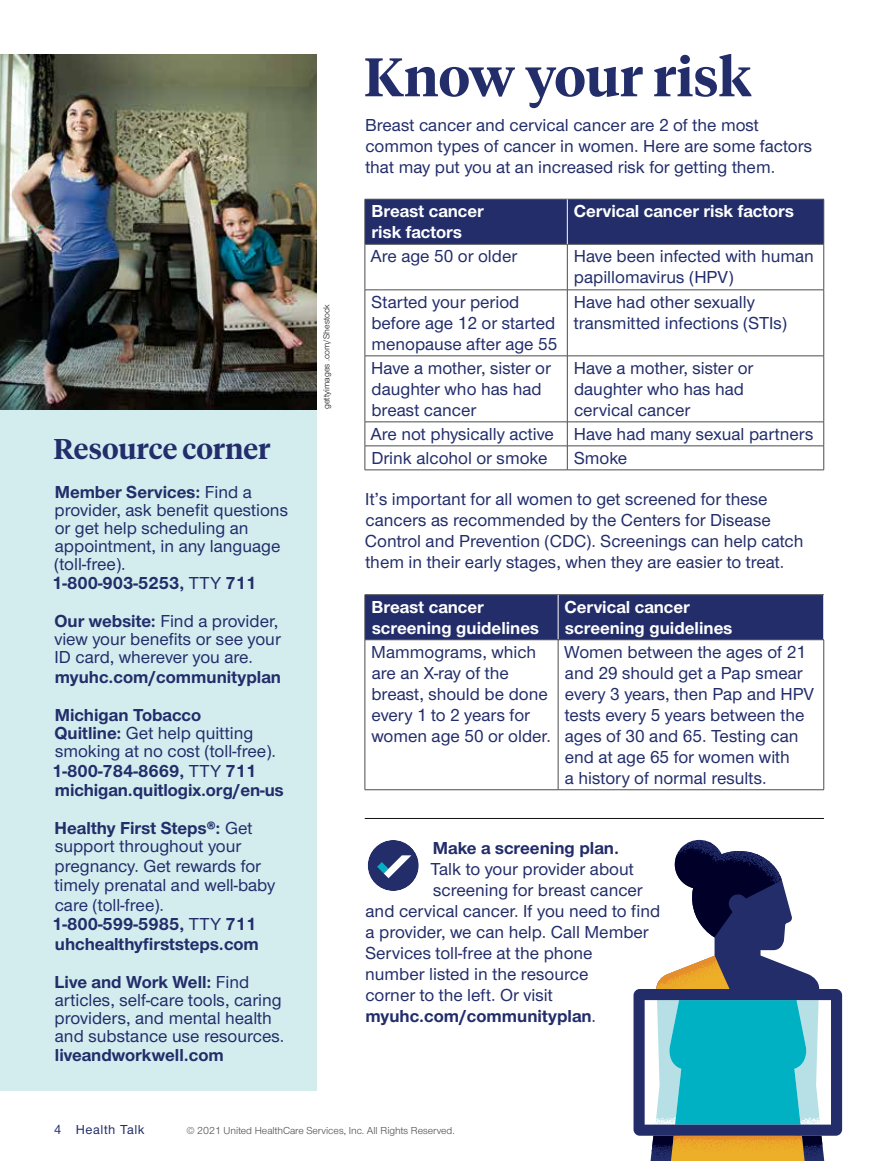
<style>
.page{position:relative;width:878px;height:1161px;background:#fff}
.page>*{position:absolute;margin:0;border:0;box-sizing:border-box;transform-origin:0 0}
.t1{font:600 54px "UHC Serif Headline";color:#222d6a}
.t2{font:600 28.5px "UHC Serif Headline";color:#222d6a}
.t3{font:500 18px/21px "UHC Sans";color:#222d6a}
.t4{font:700 18px/19px "UHC Sans";color:#222d6a}
.t5{font:700 18px/21px "UHC Sans";color:#fff}
.t6{font:500 13.5px "UHC Sans";letter-spacing:.04em;color:#222d6a}
.t7{font:10.5px "UHC Sans";color:#4a4c4b}
.t8{font:9px "UHC Sans";color:#121212}
.s1{font-weight:700}
.s2{font-weight:500}
</style>
<div class="page">
<div style="left:0;top:54px;width:316px;height:1037px;background:#d3edef"></div>
<img style="left:0;top:54px;width:316px;height:355px">
<svg style="left:633px;top:840px;width:209px;height:321px"></svg>
<div style="left:365px;top:200px;width:458px;height:44px;background:#222d6a"></div>
<hr style="left:364px;top:244px;width:1px;height:46px;background:#4a4c4b">
<hr style="left:567px;top:244px;width:1px;height:46px;background:#4a4c4b">
<hr style="left:823px;top:244px;width:1px;height:46px;background:#4a4c4b">
<hr style="left:364px;top:290px;width:203px;height:1px;background:#4a4c4b">
<hr style="left:364px;top:290px;width:1px;height:66px;background:#4a4c4b">
<hr style="left:567px;top:290px;width:257px;height:1px;background:#4a4c4b">
<hr style="left:567px;top:290px;width:1px;height:66px;background:#4a4c4b">
<hr style="left:823px;top:290px;width:1px;height:66px;background:#4a4c4b">
<hr style="left:364px;top:356px;width:203px;height:1px;background:#4a4c4b">
<hr style="left:364px;top:356px;width:1px;height:66px;background:#4a4c4b">
<hr style="left:567px;top:356px;width:257px;height:1px;background:#4a4c4b">
<hr style="left:567px;top:356px;width:1px;height:66px;background:#4a4c4b">
<hr style="left:823px;top:356px;width:1px;height:66px;background:#4a4c4b">
<hr style="left:364px;top:422px;width:203px;height:1px;background:#4a4c4b">
<hr style="left:567px;top:422px;width:257px;height:1px;background:#4a4c4b">
<hr style="left:364px;top:446px;width:203px;height:1px;background:#4a4c4b">
<svg style="left:364px;top:422px;width:1px;height:48px"></svg>
<hr style="left:567px;top:446px;width:257px;height:1px;background:#4a4c4b">
<svg style="left:567px;top:422px;width:1px;height:48px"></svg>
<svg style="left:823px;top:422px;width:1px;height:48px"></svg>
<hr style="left:364px;top:470px;width:203px;height:1px;background:#4a4c4b">
<hr style="left:567px;top:470px;width:257px;height:1px;background:#4a4c4b">
<hr style="left:364px;top:199px;width:203px;height:1px;background:#4a4c4b">
<hr style="left:364px;top:199px;width:1px;height:45px;background:#4a4c4b">
<hr style="left:567px;top:199px;width:257px;height:1px;background:#4a4c4b">
<hr style="left:823px;top:199px;width:1px;height:45px;background:#4a4c4b">
<hr style="left:364px;top:244px;width:203px;height:1px;background:#4a4c4b">
<hr style="left:567px;top:244px;width:257px;height:1px;background:#4a4c4b">
<hr style="left:567px;top:199px;width:1px;height:45px;background:#fff">
<div style="left:365px;top:595px;width:458px;height:44px;background:#222d6a"></div>
<hr style="left:364px;top:594px;width:194px;height:1px;background:#4a4c4b">
<hr style="left:364px;top:595px;width:1px;height:45px;background:#4a4c4b">
<hr style="left:558px;top:594px;width:266px;height:1px;background:#4a4c4b">
<hr style="left:558px;top:595px;width:1px;height:45px;background:#fff">
<hr style="left:364px;top:639px;width:194px;height:1px;background:#4a4c4b">
<hr style="left:364px;top:640px;width:1px;height:150px;background:#4a4c4b">
<hr style="left:558px;top:639px;width:266px;height:1px;background:#4a4c4b">
<hr style="left:558px;top:640px;width:1px;height:150px;background:#4a4c4b">
<hr style="left:823px;top:640px;width:1px;height:150px;background:#4a4c4b">
<hr style="left:364px;top:790px;width:194px;height:1px;background:#4a4c4b">
<hr style="left:558px;top:790px;width:266px;height:1px;background:#4a4c4b">
<hr style="left:365px;top:818px;width:458px;height:1px;background:#121212">
<div style="left:368px;top:840px;width:51px;height:51px;background:#222d6a;border-radius:50%"></div>
<svg style="left:377px;top:855px;width:34px;height:23px"></svg>
<h2 class="t2" style="left:54px;top:430px;width:218px">Resource corner</h2>
<p class="t3" style="left:52px;top:482px;width:237px;line-height:18.3px"><span class="s1">Member Services:</span> Find a provider, ask benefit questions or get help scheduling an appointment, in any language (toll-free).<br><span class="s1">1-800-903-5253,</span> TTY <span class="s1">711</span></p>
<p class="t3" style="left:54px;top:612px;width:228px;line-height:18px"><span class="s1">Our website:</span> Find a provider, view your benefits or see your<br>ID card, wherever you are.</p>
<p class="t4" style="left:55px;top:657px;width:228px;line-height:38.2px">myuhc.com/communityplan<br>Michigan Tobacco</p>
<p class="t4" style="left:52px;top:723px;width:233px">Quitline: <span class="s2">Get help quitting smoking at no cost (toll-free).<br></span>1-800-784-8669, <span class="s2">TTY</span> 711 michigan.quitlogix.org/en-us</p>
<p class="t3" style="left:52px;top:818px;width:224px;line-height:19.2px"><span class="s1">Healthy First Steps®:</span> Get support throughout your pregnancy. Get rewards for timely prenatal and well-baby care (toll-free).<br><span class="s1">1-800-599-5985,</span> TTY <span class="s1">711 uhchealthyfirststeps.com</span></p>
<p class="t3" style="left:55px;top:972px;width:231px;line-height:18px"><span class="s1">Live and Work Well:</span> Find articles, self-care tools, caring providers, and mental health and substance use resources.</p>
<p class="t4" style="left:55px;top:1045px;width:170px">liveandworkwell.com</p>
<p class="t8" style="left:320px;top:409px;width:107px;rotate:-90deg">gettyimages .com/Shestock</p>
<h1 class="t1" style="left:364px;top:40px;width:389px">Know your risk</h1>
<p class="t3" style="left:365px;top:114px;width:448px">Breast cancer and cervical cancer are 2 of the most common types of cancer in women. Here are some factors that may put you at an increased risk for getting them.</p>
<p class="t5" style="left:371px;top:200px;width:114px">Breast cancer risk factors</p>
<p class="t5" style="left:573px;top:200px;width:222px">Cervical cancer risk factors</p>
<p class="t3" style="left:370px;top:245px;width:148px">Are age 50 or older</p>
<p class="t3" style="left:573px;top:245px;width:242px">Have been infected with human papillomavirus (HPV)</p>
<p class="t3" style="left:371px;top:291px;width:187px">Started your period before age 12 or started menopause after age 55</p>
<p class="t3" style="left:573px;top:291px;width:215px">Have had other sexually transmitted infections (STIs)</p>
<p class="t3" style="left:371px;top:357px;width:181px">Have a mother, sister or daughter who has had breast cancer</p>
<p class="t3" style="left:573px;top:357px;width:181px">Have a mother, sister or daughter who has had cervical cancer</p>
<p class="t3" style="left:370px;top:421px;width:444px;line-height:24px">Are not physically active Have had many sexual partners<br>Drink alcohol or smoke</p>
<p class="t3" style="left:574px;top:447px;width:55px">Smoke</p>
<p class="t3" style="left:365px;top:488px;width:440px">It’s important for all women to get screened for these cancers as recommended by the Centers for Disease Control and Prevention (CDC). Screenings can help catch them in their early stages, when they are easier to treat.</p>
<p class="t5" style="left:371px;top:596px;width:169px">Breast cancer screening guidelines</p>
<p class="t5" style="left:564px;top:596px;width:169px">Cervical cancer screening guidelines</p>
<p class="t3" style="left:371px;top:641px;width:181px">Mammograms, which are an X-ray of the breast, should be done every 1 to 2 years for women age 50 or older.</p>
<p class="t3" style="left:564px;top:641px;width:251px">Women between the ages of 21 and 29 should get a Pap smear every 3 years, then Pap and HPV tests every 5 years between the ages of 30 and 65. Testing can end at age 65 for women with<br>a history of normal results.</p>
<p class="t4" style="left:433px;top:837px;width:188px">Make a screening plan.</p>
<p class="t3" style="left:430px;top:857px;width:205px">Talk to your provider about</p>
<p class="t3" style="left:433px;top:878px;width:211px">screening for breast cancer</p>
<p class="t3" style="left:365px;top:899px;width:296px">and cervical cancer. If you need to find</p>
<p class="t3" style="left:365px;top:920px;width:285px">a provider, we can help. Call Member</p>
<p class="t3" style="left:365px;top:941px;width:229px">Services toll-free at the phone</p>
<p class="t3" style="left:365px;top:962px;width:225px">number listed in the resource</p>
<p class="t3" style="left:365px;top:983px;width:189px">corner to the left. Or visit</p>
<p class="t4" style="left:365px;top:1005px;width:232px">myuhc.com/communityplan<span class="s2">.</span></p>
<p class="t6" style="left:54px;top:1120px;width:92px">4 Health Talk</p>
<p class="t7" style="left:186px;top:1124px;width:270px">© 2021 United HealthCare Services, Inc. All Rights Reserved.</p>
</div>
